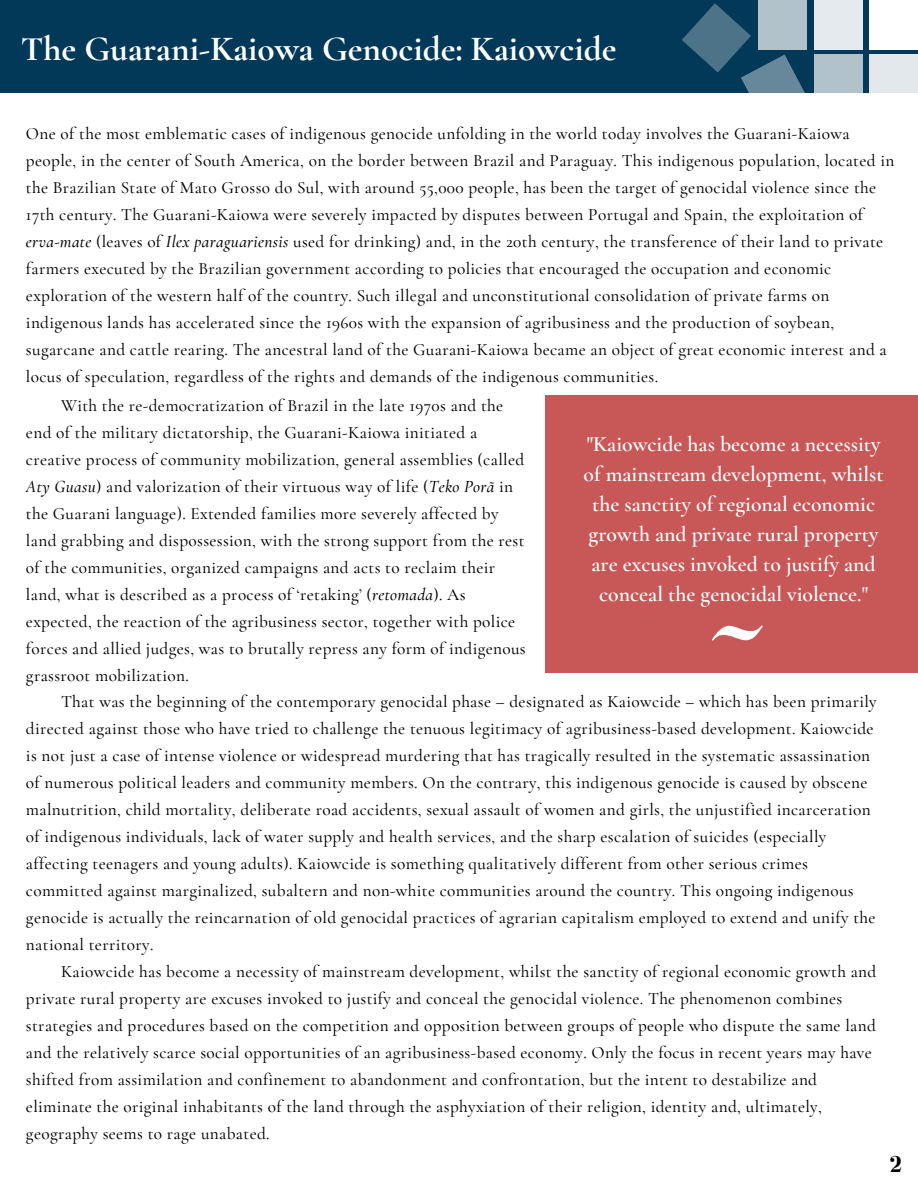
<style>
.page{position:relative;width:918px;height:1188px;background:#fff}
.page>*{position:absolute;margin:0;border:0;box-sizing:border-box;transform-origin:0 0}
.t1{font:600 145.8px "Cormorant Garamond";color:#fff}
.t2{font:700 35.25px "Cormorant Garamond";color:#fff}
.t3{font:700 24px "Bodoni FLF";color:#000}
.t4{font:600 21.75px/30px "Cormorant Garamond";color:#fff;text-align:center}
.t5{font:500 17.25px/27px "Cormorant Garamond";letter-spacing:.02em;color:#000}
.s1{font-style:italic}
</style>
<div class="page">
<div style="left:0;top:0;width:918px;height:92px;background:#033958"></div>
<div style="left:545px;top:395px;width:373px;height:278px;background:#c85757"></div>
<div style="left:869px;top:0;width:49px;height:50px;background:#fff"></div>
<svg style="left:859px;top:54px;width:4px;height:39px"></svg>
<div style="left:814px;top:0;width:49px;height:50px;background:#e4eaed"></div>
<div style="left:869px;top:54px;width:49px;height:50px;background:linear-gradient(to bottom,#d9e1e6,#f6f8f9)"></div>
<div style="left:758px;top:0;width:49px;height:50px;background:#b1c2cb"></div>
<svg style="left:682px;top:3px;width:177px;height:90px"></svg>
<p class="t2" style="left:21px;top:28px;width:597px">The Guarani-Kaiowa Genocide: Kaiowcide</p>
<p class="t5" style="left:26px;top:120px;width:870px">One of the most emblematic cases of indigenous genocide unfolding in the world today involves the Guarani-Kaiowa people, in the center of South America, on the border between Brazil and Paraguay. This indigenous population, located in the Brazilian State of Mato Grosso do Sul, with around 55,000 people, has been the target of genocidal violence since the 17th century. The Guarani-Kaiowa were severely impacted by disputes between Portugal and Spain, the exploitation of <span class="s1">erva-mate</span> (leaves of <span class="s1">Ilex paraguariensis</span> used for drinking) and, in the 20th century, the transference of their land to private farmers executed by the Brazilian government according to policies that encouraged the occupation and economic exploration of the western half of the country. Such illegal and unconstitutional consolidation of private farms on indigenous lands has accelerated since the 1960s with the expansion of agribusiness and the production of soybean, sugarcane and cattle rearing. The ancestral land of the Guarani-Kaiowa became an object of great economic interest and a locus of speculation, regardless of the rights and demands of the indigenous communities.</p>
<p class="t5" style="left:26px;top:392px;width:501px;text-indent:35px">With the re-democratization of Brazil in the late 1970s and the end of the military dictatorship, the Guarani-Kaiowa initiated a creative process of community mobilization, general assemblies (called <span class="s1">Aty Guasu</span>) and valorization of their virtuous way of life (<span class="s1">Teko Porã</span> in the Guarani language). Extended families more severely affected by land grabbing and dispossession, with the strong support from the rest of the communities, organized campaigns and acts to reclaim their land, what is described as a process of ‘retaking’ (<span class="s1">retomada</span>). As expected, the reaction of the agribusiness sector, together with police forces and allied judges, was to brutally repress any form of indigenous grassroot mobilization.</p>
<p class="t5" style="left:26px;top:688px;width:852px;text-indent:35px">That was the beginning of the contemporary genocidal phase – designated as Kaiowcide – which has been primarily directed against those who have tried to challenge the tenuous legitimacy of agribusiness-based development. Kaiowcide is not just a case of intense violence or widespread murdering that has tragically resulted in the systematic assassination of numerous political leaders and community members. On the contrary, this indigenous genocide is caused by obscene malnutrition, child mortality, deliberate road accidents, sexual assault of women and girls, the unjustified incarceration of indigenous individuals, lack of water supply and health services, and the sharp escalation of suicides (especially affecting teenagers and young adults). Kaiowcide is something qualitatively different from other serious crimes committed against marginalized, subaltern and non-white communities around the country. This ongoing indigenous genocide is actually the reincarnation of old genocidal practices of agrarian capitalism employed to extend and unify the national territory.</p>
<p class="t5" style="left:26px;top:958px;width:852px;text-indent:35px">Kaiowcide has become a necessity of mainstream development, whilst the sanctity of regional economic growth and private rural property are excuses invoked to justify and conceal the genocidal violence. The phenomenon combines strategies and procedures based on the competition and opposition between groups of people who dispute the same land and the relatively scarce social opportunities of an agribusiness-based economy. Only the focus in recent years may have shifted from assimilation and confinement to abandonment and confrontation, but the intent to destabilize and eliminate the original inhabitants of the land through the asphyxiation of their religion, identity and, ultimately, geography seems to rage unabated.</p>
<p class="t4" style="left:583px;top:429px;width:302px">"Kaiowcide has become a necessity of mainstream development, whilst the sanctity of regional economic growth and private rural property are excuses invoked to justify and conceal the genocidal violence."</p>
<p class="t1" style="left:705px;top:527px;width:66px">~</p>
<p class="t3" style="left:889px;top:1151px;width:16px">2</p>
</div>
